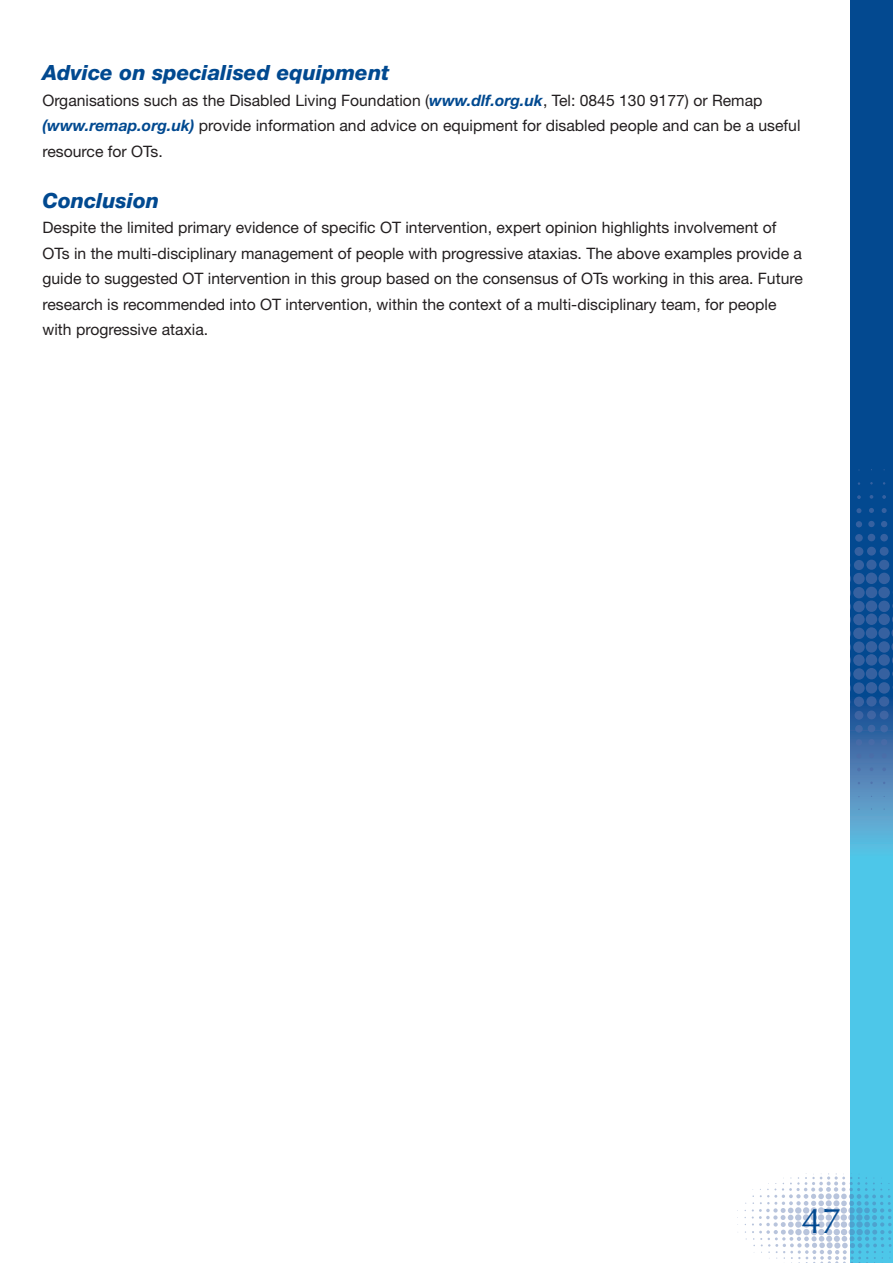
<style>
.page{position:relative;width:893px;height:1263px;background:#fff}
.page>*{position:absolute;margin:0;border:0;box-sizing:border-box;transform-origin:0 0}
.t1{font:36px "Optima";color:#014990}
.t2{font:italic 800 21px "Helvetica Neue";color:#014990}
.t3{font:15.75px/25.5px "Helvetica Neue";color:#231f20}
.s1{font-weight:700;font-style:italic;color:#014990}
</style>
<div class="page">
<svg style="left:850px;top:0;width:43px;height:1263px;background:#2277b0"></svg>
<svg style="left:891px;top:588px;width:2px;height:103px"></svg>
<div style="left:878px;top:614px;width:12px;height:11px;background:#3661a0;border-radius:50%"></div>
<svg style="left:878px;top:627px;width:12px;height:12px"></svg>
<div style="left:878px;top:601px;width:12px;height:11px;background:#3661a0;border-radius:50%"></div>
<div style="left:878px;top:587px;width:12px;height:11px;background:#3661a0;border-radius:50%"></div>
<svg style="left:882px;top:495px;width:4px;height:4px"></svg>
<svg style="left:882px;top:508px;width:5px;height:5px"></svg>
<svg style="left:881px;top:521px;width:6px;height:6px"></svg>
<div style="left:880px;top:534px;width:8px;height:7px;background:#3661a0;border-radius:50%"></div>
<svg style="left:880px;top:547px;width:9px;height:9px"></svg>
<div style="left:879px;top:560px;width:10px;height:10px;background:#3661a0;border-radius:50%"></div>
<div style="left:878px;top:573px;width:12px;height:11px;background:#3661a0;border-radius:50%"></div>
<svg style="left:878px;top:641px;width:12px;height:12px"></svg>
<svg style="left:878px;top:654px;width:12px;height:12px"></svg>
<div style="left:878px;top:668px;width:12px;height:11px;background:#3661a0;border-radius:50%"></div>
<svg style="left:882px;top:767px;width:4px;height:4px"></svg>
<svg style="left:882px;top:753px;width:5px;height:5px"></svg>
<svg style="left:881px;top:739px;width:6px;height:6px"></svg>
<div style="left:880px;top:725px;width:8px;height:7px;background:#4068a4;border-radius:50%"></div>
<div style="left:880px;top:711px;width:9px;height:8px;background:#3f65a3;border-radius:50%"></div>
<div style="left:879px;top:696px;width:10px;height:10px;background:#3962a1;border-radius:50%"></div>
<svg style="left:878px;top:682px;width:12px;height:12px"></svg>
<div style="left:866px;top:613px;width:11px;height:12px;background:#3661a0;border-radius:50%"></div>
<div style="left:866px;top:627px;width:11px;height:12px;background:#3661a0;border-radius:50%"></div>
<div style="left:866px;top:600px;width:11px;height:12px;background:#3661a0;border-radius:50%"></div>
<div style="left:866px;top:587px;width:11px;height:11px;background:#3661a0;border-radius:50%"></div>
<svg style="left:870px;top:495px;width:3px;height:4px"></svg>
<svg style="left:869px;top:508px;width:5px;height:5px"></svg>
<div style="left:868px;top:521px;width:7px;height:6px;background:#3661a0;border-radius:50%"></div>
<div style="left:868px;top:534px;width:7px;height:7px;background:#3661a0;border-radius:50%"></div>
<div style="left:867px;top:547px;width:9px;height:9px;background:#3661a0;border-radius:50%"></div>
<div style="left:866px;top:560px;width:11px;height:10px;background:#3661a0;border-radius:50%"></div>
<div style="left:866px;top:572px;width:11px;height:12px;background:#3661a0;border-radius:50%"></div>
<div style="left:866px;top:641px;width:11px;height:11px;background:#3661a0;border-radius:50%"></div>
<div style="left:866px;top:654px;width:11px;height:12px;background:#3661a0;border-radius:50%"></div>
<div style="left:866px;top:668px;width:11px;height:11px;background:#3661a0;border-radius:50%"></div>
<svg style="left:870px;top:767px;width:3px;height:4px"></svg>
<svg style="left:869px;top:753px;width:5px;height:5px"></svg>
<div style="left:868px;top:739px;width:7px;height:6px;background:#4d6ca8;border-radius:50%"></div>
<div style="left:868px;top:725px;width:7px;height:7px;background:#4068a4;border-radius:50%"></div>
<div style="left:867px;top:710px;width:9px;height:9px;background:#3f65a3;border-radius:50%"></div>
<div style="left:866px;top:696px;width:11px;height:10px;background:#3962a1;border-radius:50%"></div>
<div style="left:866px;top:682px;width:11px;height:11px;background:#3661a0;border-radius:50%"></div>
<svg style="left:850px;top:560px;width:1px;height:147px"></svg>
<div style="left:853px;top:614px;width:12px;height:11px;background:#3661a0;border-radius:50%"></div>
<div style="left:853px;top:628px;width:12px;height:11px;background:#3661a0;border-radius:50%"></div>
<div style="left:853px;top:601px;width:12px;height:11px;background:#3661a0;border-radius:50%"></div>
<div style="left:853px;top:587px;width:12px;height:11px;background:#3661a0;border-radius:50%"></div>
<svg style="left:857px;top:495px;width:4px;height:4px"></svg>
<svg style="left:856px;top:508px;width:5px;height:5px"></svg>
<svg style="left:856px;top:521px;width:6px;height:6px"></svg>
<div style="left:855px;top:534px;width:8px;height:8px;background:#3661a0;border-radius:50%"></div>
<div style="left:854px;top:547px;width:9px;height:9px;background:#3661a0;border-radius:50%"></div>
<svg style="left:854px;top:560px;width:10px;height:10px"></svg>
<div style="left:853px;top:573px;width:12px;height:11px;background:#3661a0;border-radius:50%"></div>
<svg style="left:853px;top:641px;width:12px;height:12px"></svg>
<svg style="left:853px;top:654px;width:12px;height:12px"></svg>
<svg style="left:853px;top:668px;width:12px;height:12px"></svg>
<svg style="left:857px;top:768px;width:4px;height:3px"></svg>
<svg style="left:856px;top:753px;width:5px;height:5px"></svg>
<svg style="left:856px;top:739px;width:6px;height:6px"></svg>
<div style="left:855px;top:725px;width:8px;height:8px;background:#4068a4;border-radius:50%"></div>
<div style="left:854px;top:711px;width:9px;height:9px;background:#3f65a3;border-radius:50%"></div>
<div style="left:854px;top:697px;width:10px;height:10px;background:#3a62a1;border-radius:50%"></div>
<svg style="left:853px;top:682px;width:12px;height:12px"></svg>
<svg style="left:744px;top:1173px;width:148px;height:90px"></svg>
<div style="left:856px;top:1221px;width:7px;height:7px;background:#4da2cf;border-radius:50%"></div>
<h2 class="t2" style="left:43px;top:60px;width:348px">Advice on specialised equipment</h2>
<p class="t3" style="left:43px;top:87px;width:759px">Organisations such as the Disabled Living Foundation (<span class="s1">www.dlf.org.uk</span>, Tel: 0845 130 9177) or Remap <span class="s1">(www.remap.org.uk)</span> provide information and advice on equipment for disabled people and can be a useful resource for OTs.</p>
<h2 class="t2" style="left:43px;top:187px;width:118px">Conclusion</h2>
<p class="t3" style="left:43px;top:214px;width:762px">Despite the limited primary evidence of specific OT intervention, expert opinion highlights involvement of OTs in the multi-disciplinary management of people with progressive ataxias. The above examples provide a guide to suggested OT intervention in this group based on the consensus of OTs working in this area. Future research is recommended into OT intervention, within the context of a multi-disciplinary team, for people with progressive ataxia.</p>
<h1 class="t1" style="left:801px;top:1200px;width:42px">47</h1>
</div>
